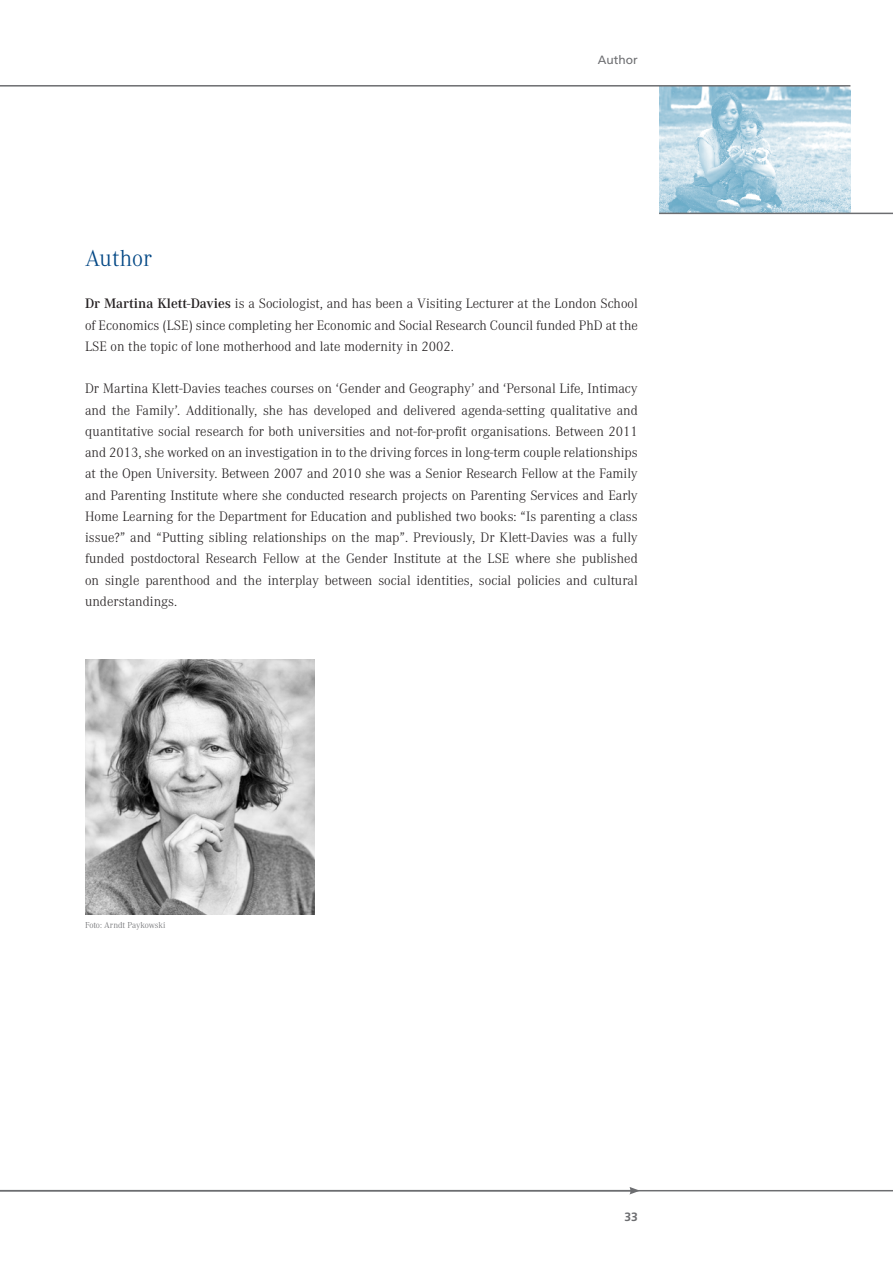
<style>
.page{position:relative;width:893px;height:1263px;background:#fff}
.page>*{position:absolute;margin:0;border:0;box-sizing:border-box;transform-origin:0 0}
.t1{font:300 24px "Corporate A";color:#004684}
.t2{font:300 14.25px/21.3px "Corporate A";color:#231f20;text-align:justify}
.t3{font:12px "Frutiger LT Com";color:#6c6d70}
.t4{font:700 12px "Frutiger LT Com";color:#6c6d70}
.t5{font:300 9px "Corporate A";letter-spacing:-.01em;color:#6c6d70}
.s1{font-weight:600}
</style>
<div class="page">
<img style="left:659px;top:87px;width:191px;height:126px">
<hr style="left:0;top:1190px;width:893px;height:1px;background:#6c6d70">
<svg style="left:629px;top:1187px;width:11px;height:7px"></svg>
<hr style="left:0;top:85px;width:850px;height:2px;background:#6c6d70">
<hr style="left:659px;top:213px;width:234px;height:1px;background:#6c6d70">
<img style="left:85px;top:659px;width:230px;height:255px">
<p class="t3" style="left:598px;top:53px;width:41px">Author</p>
<h1 class="t1" style="left:85px;top:242px;width:68px">Author</h1>
<p class="t2" style="left:85px;top:292px;width:554px"><span class="s1">Dr Martina Klett-Davies</span> is a Sociologist, and has been a Visiting Lecturer at the London School of Economics (LSE) since completing her Economic and Social Research Council funded PhD at the LSE on the topic of lone motherhood and late modernity in 2002.</p>
<p class="t2" style="left:85px;top:377px;width:554px">Dr Martina Klett-Davies teaches courses on ‘Gender and Geography’ and ‘Personal Life, Intimacy and the Family’. Additionally, she has developed and delivered agenda-setting qualitative and quantitative social research for both universities and not-for-profit organisations. Between 2011 and 2013, she worked on an investigation in to the driving forces in long-term couple relationships at the Open University. Between 2007 and 2010 she was a Senior Research Fellow at the Family and Parenting Institute where she conducted research projects on Parenting Services and Early Home Learning for the Department for Education and published two books: “Is parenting a class issue?” and “Putting sibling relationships on the map”. Previously, Dr Klett-Davies was a fully funded postdoctoral Research Fellow at the Gender Institute at the LSE where she published on single parenthood and the interplay between social identities, social policies and cultural understandings.</p>
<p class="t5" style="left:85px;top:919px;width:82px">Foto: Arndt Paykowski</p>
<p class="t4" style="left:624px;top:1210px;width:15px">33</p>
</div>
